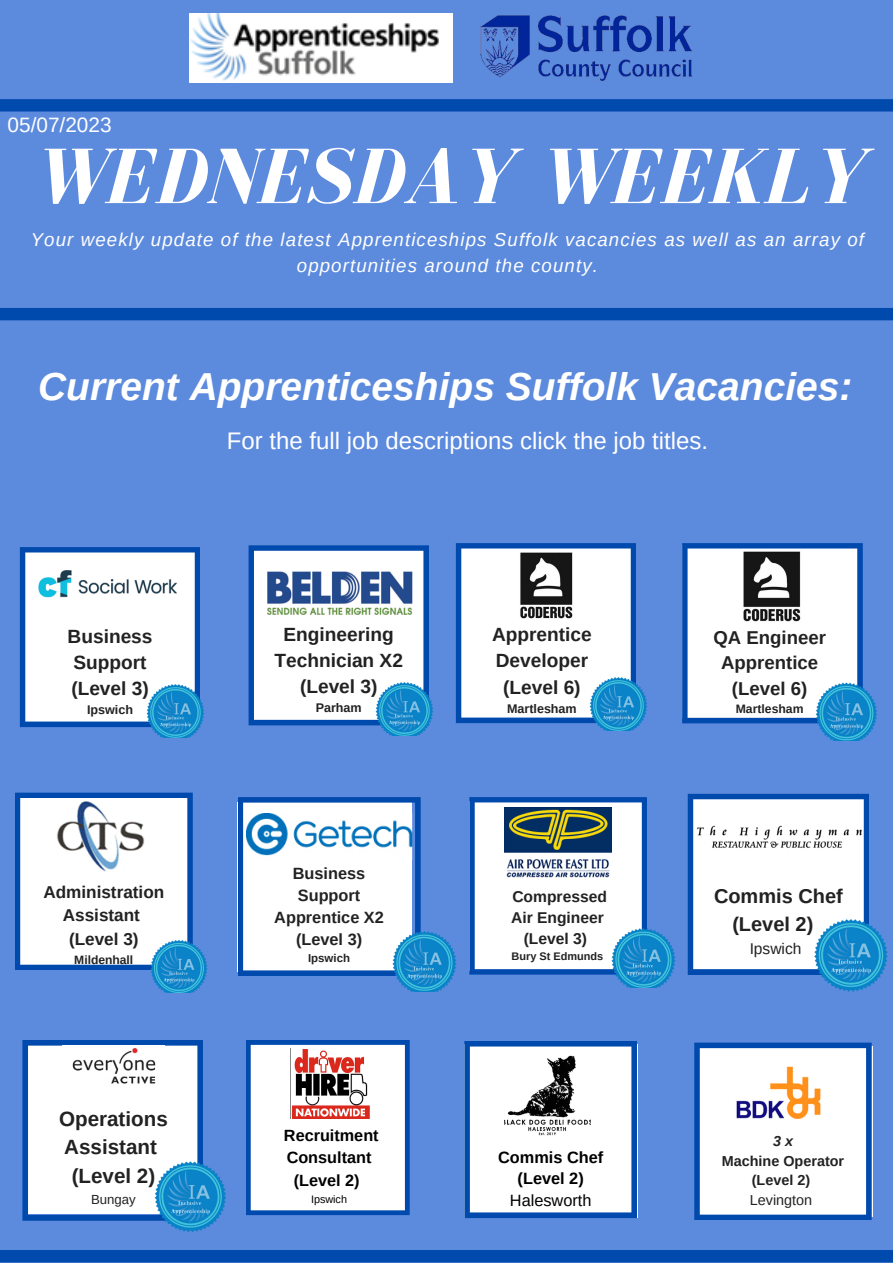
<style>
.page{position:relative;width:893px;height:1264px;background:#fff}
.page>*{position:absolute;margin:0;border:0;box-sizing:border-box;transform-origin:0 0}
.t1{font:italic 700 80.85px "Bodoni FLF";letter-spacing:.01em;color:#fff}
.t2{font:italic 700 39px "Arimo";color:#fff}
.t3{font:24px "Arimo";color:#fff}
.t4{font:20.85px "Arimo";color:#fff}
.t5{font:700 20.55px/28.5px "Arimo";color:#222}
.t6{font:700 19.95px "Arimo";color:#222}
.t7{font:700 19.05px/26.1px "Arimo";color:#222;text-align:center}
.t8{font:italic 18.6px/25.8px "Arimo";letter-spacing:.06em;color:#fff;text-align:center}
.t9{font:700 18.6px/25.5px "Arimo";color:#222;text-align:center}
.t10{font:700 17.1px "Arimo";color:#222}
.t11{font:700 16.35px/21.9px "Arimo";color:#222;text-align:center}
.t12{font:16.35px/21.9px "Arimo";color:#000;text-align:center}
.t13{font:700 16.35px "Arimo";color:#000}
.t14{font:700 16.2px/22.5px "Arimo";color:#000}
.t15{font:700 15.6px/21px "Arimo";color:#222}
.t16{font:15.6px "Arimo";color:#222}
.t17{font:700 14.4px "Arimo";color:#222}
.t18{font:14.4px "Arimo";color:#222}
.t19{font:italic 700 14.4px "Arimo";color:#222}
.t20{font:13.2px "Arimo";color:#222}
.t21{font:700 12.6px "Arimo";color:#222}
.t22{font:700 12.15px "Arimo";color:#222}
.t23{font:700 11.4px "Arimo";color:#222}
.t24{font:700 10.95px "Arimo";color:#222}
.t25{font:10.8px "Arimo";color:#000}
.s1{font-weight:700}
</style>
<div class="page">
<div style="left:0;top:0;width:892px;height:1262px;background:#5c8add"></div>
<img style="left:189px;top:14px;width:263px;height:68px">
<img style="left:480px;top:15px;width:213px;height:66px">
<div style="left:0;top:99px;width:892px;height:12px;background:#004aad"></div>
<div style="left:0;top:308px;width:892px;height:12px;background:#004aad"></div>
<div style="left:0;top:1249px;width:892px;height:13px;background:#004aad"></div>
<svg style="left:15px;top:792px;width:177px;height:178px;background:#dbe5f3"></svg>
<img style="left:56px;top:798px;width:92px;height:73px">
<img style="left:146px;top:935px;width:62px;height:57px">
<svg style="left:456px;top:543px;width:180px;height:180px;background:#e2ebf5"></svg>
<svg style="left:682px;top:543px;width:180px;height:180px;background:#dfe8f4"></svg>
<img style="left:585px;top:672px;width:62px;height:59px">
<img style="left:810px;top:677px;width:67px;height:63px">
<img style="left:519px;top:552px;width:54px;height:67px">
<img style="left:742px;top:551px;width:59px;height:71px">
<svg style="left:469px;top:797px;width:178px;height:177px;background:#d9e4f2"></svg>
<img style="left:504px;top:807px;width:107px;height:71px">
<img style="left:606px;top:922px;width:69px;height:65px">
<svg style="left:237px;top:797px;width:183px;height:178px;background:#d8e3f3"></svg>
<img style="left:387px;top:925px;width:69px;height:66px">
<img style="left:247px;top:813px;width:165px;height:48px">
<svg style="left:687px;top:793px;width:182px;height:182px;background:#dde7f4"></svg>
<img style="left:694px;top:825px;width:168px;height:24px">
<img style="left:808px;top:911px;width:80px;height:81px">
<svg style="left:22px;top:1040px;width:181px;height:180px;background:#dce6f3"></svg>
<img style="left:63px;top:1045px;width:101px;height:48px">
<img style="left:150px;top:1157px;width:76px;height:75px">
<svg style="left:246px;top:1040px;width:163px;height:175px;background:#dde6f3"></svg>
<img style="left:290px;top:1048px;width:80px;height:70px">
<svg style="left:464px;top:1041px;width:172px;height:176px;background:#d8e3f2"></svg>
<img style="left:504px;top:1052px;width:87px;height:87px">
<svg style="left:694px;top:1042px;width:177px;height:177px;background:#d8e3f2"></svg>
<img style="left:732px;top:1063px;width:101px;height:67px">
<svg style="left:248px;top:545px;width:180px;height:180px;background:#d6e1f2"></svg>
<img style="left:263px;top:563px;width:155px;height:56px">
<img style="left:371px;top:677px;width:62px;height:58px">
<svg style="left:20px;top:547px;width:180px;height:180px;background:#dae5f3"></svg>
<img style="left:142px;top:679px;width:62px;height:58px">
<img style="left:35px;top:559px;width:142px;height:51px">
<p class="t4" style="left:8px;top:113px;width:106px">05/07/2023</p>
<p class="t1" style="left:31px;top:133px;width:834px">WEDNESDAY WEEKLY</p>
<p class="t8" style="left:31px;top:227px;width:834px">Your weekly update of the latest Apprenticeships Suffolk vacancies as well as an array of opportunities around the county.</p>
<p class="t2" style="left:38px;top:364px;width:815px">Current Apprenticeships Suffolk Vacancies:</p>
<p class="t3" style="left:227px;top:427px;width:483px">For the full job descriptions click the job titles.</p>
<p class="t7" style="left:68px;top:623px;width:86px">Business<br>Support</p>
<p class="t7" style="left:71px;top:675px;width:79px">(Level 3)</p>
<p class="t21" style="left:87px;top:702px;width:47px">Ipswich</p>
<p class="t10" style="left:43px;top:882px;width:122px">Administration</p>
<p class="t10" style="left:63px;top:906px;width:79px">Assistant</p>
<p class="t10" style="left:69px;top:929px;width:71px">(Level 3)</p>
<p class="t22" style="left:74px;top:953px;width:61px">Mildenhall</p>
<p class="t5" style="left:59px;top:1104px;width:110px">Operations<br>Assistant</p>
<p class="t5" style="left:72px;top:1161px;width:85px">(Level 2)</p>
<p class="t20" style="left:91px;top:1191px;width:46px">Bungay</p>
<p class="t7" style="left:274px;top:621px;width:130px">Engineering<br>Technician X2</p>
<p class="t7" style="left:300px;top:673px;width:79px">(Level 3)</p>
<p class="t21" style="left:316px;top:700px;width:48px">Parham</p>
<p class="t11" style="left:274px;top:862px;width:111px">Business<br>Support<br>Apprentice X2</p>
<p class="t11" style="left:296px;top:928px;width:68px">(Level 3)</p>
<p class="t23" style="left:308px;top:951px;width:43px">Ipswich</p>
<p class="t14" style="left:284px;top:1123px;width:96px">Recruitment<br>Consultant</p>
<p class="t14" style="left:294px;top:1168px;width:67px">(Level 2)</p>
<p class="t25" style="left:311px;top:1192px;width:38px">Ipswich</p>
<p class="t7" style="left:492px;top:620px;width:101px;line-height:26.5px;text-align:left">Apprentice<br>Developer</p>
<p class="t7" style="left:503px;top:674px;width:79px">(Level 6)</p>
<p class="t21" style="left:507px;top:701px;width:71px">Martlesham</p>
<p class="t15" style="left:511px;top:885px;width:97px">Compressed<br>Air Engineer</p>
<p class="t15" style="left:523px;top:927px;width:65px">(Level 3)</p>
<p class="t24" style="left:511px;top:950px;width:93px">Bury St Edmunds</p>
<p class="t13" style="left:498px;top:1147px;width:107px">Commis Chef</p>
<p class="t12" style="left:510px;top:1167px;width:83px"><span class="s1">(Level 2)<br></span>Halesworth</p>
<p class="t9" style="left:713px;top:624px;width:114px">QA Engineer<br>Apprentice</p>
<p class="t9" style="left:732px;top:675px;width:77px">(Level 6)</p>
<p class="t22" style="left:735px;top:702px;width:69px">Martlesham</p>
<p class="t6" style="left:714px;top:884px;width:130px">Commis Chef</p>
<p class="t6" style="left:732px;top:912px;width:83px">(Level 2)</p>
<p class="t16" style="left:749px;top:939px;width:53px">Ipswich</p>
<p class="t19" style="left:773px;top:1132px;width:21px">3 x</p>
<p class="t17" style="left:721px;top:1152px;width:124px">Machine Operator</p>
<p class="t17" style="left:751px;top:1172px;width:60px">(Level 2)</p>
<p class="t18" style="left:749px;top:1191px;width:64px">Levington</p>
</div>
